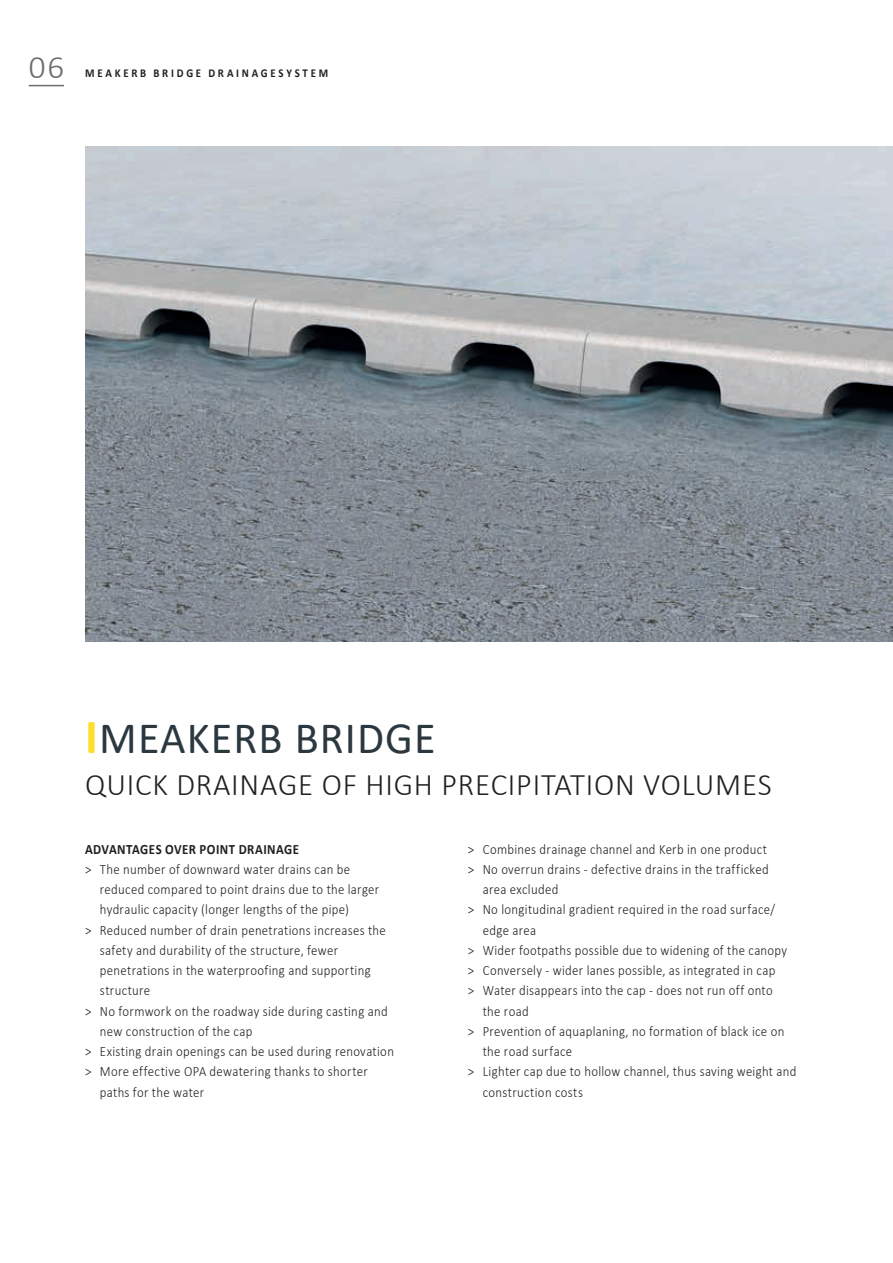
<style>
.page{position:relative;width:893px;height:1263px;background:#fff}
.page>*{position:absolute;margin:0;border:0;box-sizing:border-box;transform-origin:0 0}
.t1{font:45px "Calibri";letter-spacing:.025em;color:#2c3840}
.t2{font:300 33px "Calibri";color:#6c6d70}
.t3{font:300 31.5px "Calibri";letter-spacing:.025em;color:#231f20}
.t4{font:300 14.25px "Calibri";letter-spacing:.02em;color:#231f20;scale:.9 1}
.t5{font:700 14.25px "Calibri";letter-spacing:.035em;color:#231f20;scale:.9 1}
.t6{font:700 12px "Calibri";letter-spacing:.255em;color:#231f20;scale:.9 1}
.s1{font-weight:700;font-size:49.5px;color:#ffdd2b}
</style>
<div class="page">
<hr style="left:29px;top:85px;width:35px;height:1px;background:#6c6d70">
<img style="left:85px;top:146px;width:808px;height:495px">
<h2 class="t2" style="left:29px;top:47px;width:37px">06</h2>
<p class="t6" style="left:85px;top:65px;width:271px">MEAKERB BRIDGE DRAINAGESYSTEM</p>
<h1 class="t1" style="left:85px;top:707px;width:352px"><span class="s1">I</span>MEAKERB BRIDGE</h1>
<h3 class="t3" style="left:85px;top:765px;width:688px">QUICK DRAINAGE OF HIGH PRECIPITATION VOLUMES</h3>
<p class="t5" style="left:85px;top:839px;width:239px">ADVANTAGES OVER POINT DRAINAGE</p>
<p class="t4" style="left:85px;top:860px;width:296px">&gt; The number of downward water drains can be</p>
<p class="t4" style="left:100px;top:880px;width:312px">reduced compared to point drains due to the larger</p>
<p class="t4" style="left:100px;top:901px;width:278px">hydraulic capacity (longer lengths of the pipe)</p>
<p class="t4" style="left:85px;top:921px;width:336px">&gt; Reduced number of drain penetrations increases the</p>
<p class="t4" style="left:100px;top:941px;width:266px">safety and durability of the structure, fewer</p>
<p class="t4" style="left:100px;top:961px;width:302px">penetrations in the waterproofing and supporting</p>
<p class="t4" style="left:100px;top:982px;width:57px">structure</p>
<p class="t4" style="left:85px;top:1002px;width:338px">&gt; No formwork on the roadway side during casting and</p>
<p class="t4" style="left:100px;top:1022px;width:171px">new construction of the cap</p>
<p class="t4" style="left:85px;top:1042px;width:345px">&gt; Existing drain openings can be used during renovation</p>
<p class="t4" style="left:85px;top:1063px;width:316px">&gt; More effective OPA dewatering thanks to shorter</p>
<p class="t4" style="left:100px;top:1083px;width:117px">paths for the water</p>
<p class="t4" style="left:468px;top:840px;width:334px">&gt; Combines drainage channel and Kerb in one product</p>
<p class="t4" style="left:468px;top:860px;width:336px">&gt; No overrun drains - defective drains in the trafficked</p>
<p class="t4" style="left:483px;top:880px;width:85px">area excluded</p>
<p class="t4" style="left:468px;top:901px;width:343px">&gt; No longitudinal gradient required in the road surface/</p>
<p class="t4" style="left:483px;top:921px;width:61px">edge area</p>
<p class="t4" style="left:468px;top:941px;width:356px">&gt; Wider footpaths possible due to widening of the canopy</p>
<p class="t4" style="left:468px;top:961px;width:343px">&gt; Conversely - wider lanes possible, as integrated in cap</p>
<p class="t4" style="left:468px;top:982px;width:340px">&gt; Water disappears into the cap - does not run off onto</p>
<p class="t4" style="left:483px;top:1002px;width:53px">the road</p>
<p class="t4" style="left:468px;top:1022px;width:353px">&gt; Prevention of aquaplaning, no formation of black ice on</p>
<p class="t4" style="left:483px;top:1042px;width:101px">the road surface</p>
<p class="t4" style="left:468px;top:1063px;width:367px">&gt; Lighter cap due to hollow channel, thus saving weight and</p>
<p class="t4" style="left:483px;top:1083px;width:113px">construction costs</p>
</div>
